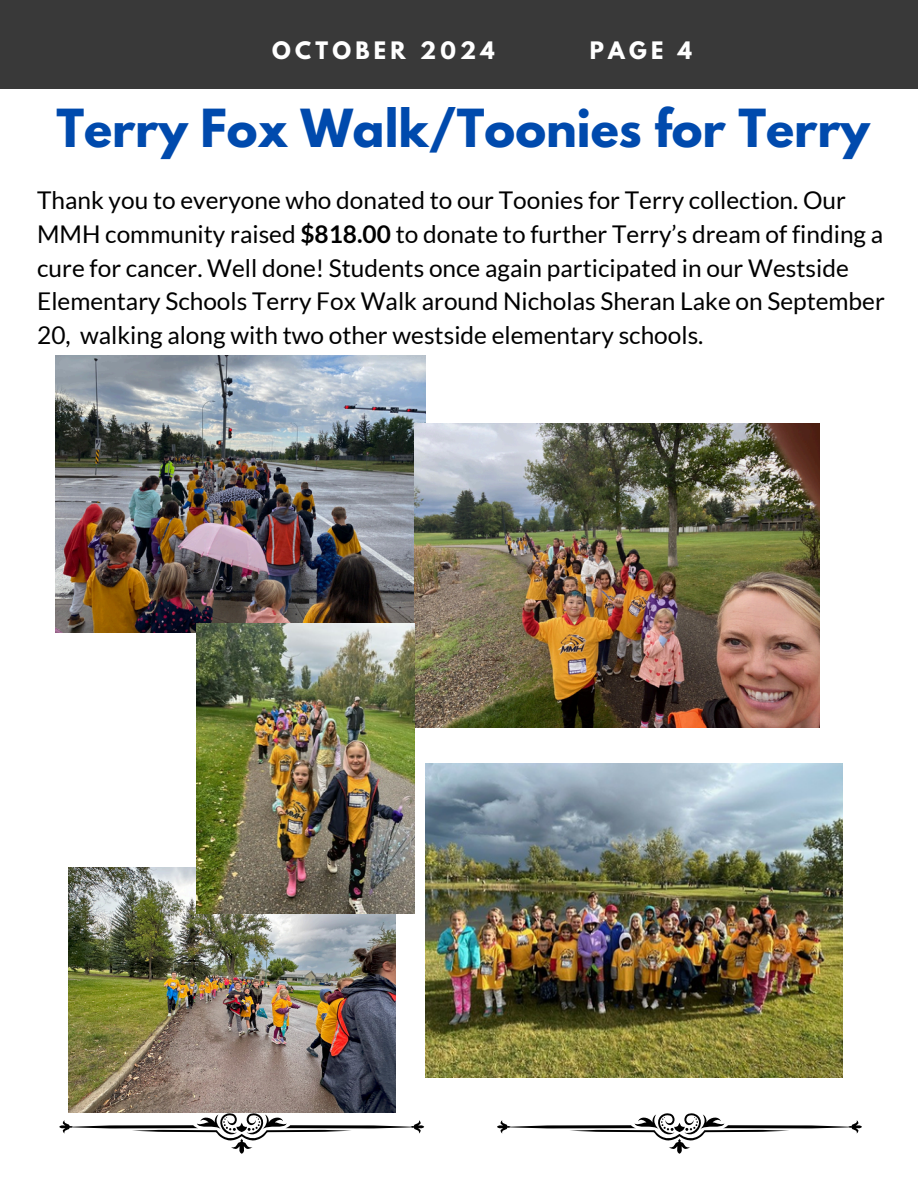
<style>
.page{position:relative;width:918px;height:1188px;background:#fff}
.page>*{position:absolute;margin:0;border:0;box-sizing:border-box;transform-origin:0 0}
.t1{font:700 46.5px "League Spartan";color:#004aad}
.t2{font:24.45px/33.8px "Lato";color:#000}
.t3{font:700 21.3px "League Spartan";letter-spacing:.2em;color:#fff}
.s1{font-weight:700}
</style>
<div class="page">
<div style="left:0;top:0;width:918px;height:88px;background:#393939"></div>
<svg style="left:59px;top:1113px;width:365px;height:41px"></svg>
<svg style="left:497px;top:1113px;width:365px;height:41px"></svg>
<img style="left:55px;top:355px;width:370px;height:278px">
<img style="left:414px;top:423px;width:405px;height:304px">
<img style="left:426px;top:763px;width:417px;height:314px">
<img style="left:68px;top:868px;width:328px;height:245px">
<img style="left:196px;top:624px;width:218px;height:290px">
<p class="t3" style="left:272px;top:40px;width:224px">OCTOBER 2024</p>
<p class="t3" style="left:590px;top:40px;width:104px">PAGE 4</p>
<p class="t1" style="left:56px;top:105px;width:815px">Terry Fox Walk/Toonies for Terry</p>
<p class="t2" style="left:37px;top:183px;width:849px">Thank you to everyone who donated to our Toonies for Terry collection. Our MMH community raised <span class="s1">$818.00</span> to donate to further Terry’s dream of finding a cure for cancer. Well done! Students once again participated in our Westside Elementary Schools Terry Fox Walk around Nicholas Sheran Lake on September 20, walking along with two other westside elementary schools.</p>
</div>
